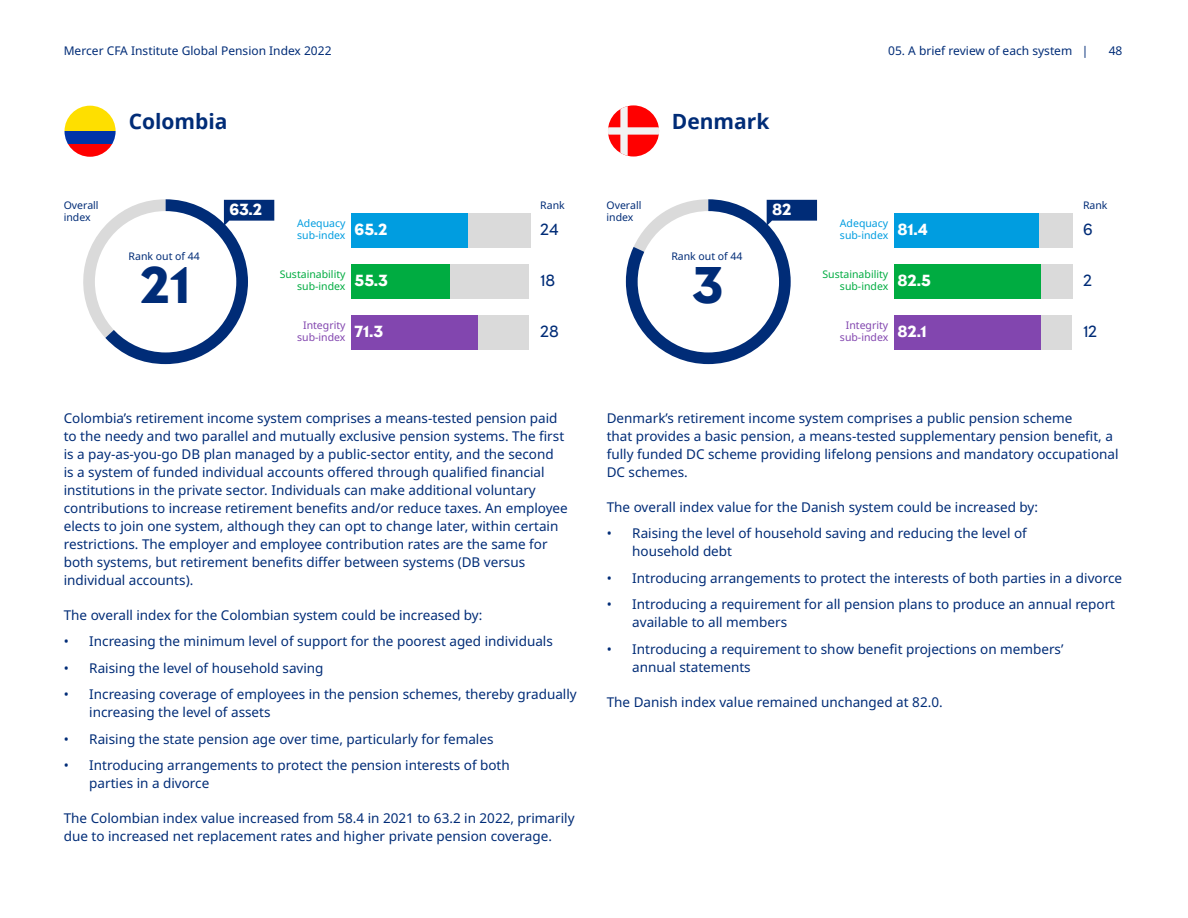
<style>
.page{position:relative;width:1188px;height:918px;background:#fff}
.page>*{position:absolute;margin:0;border:0;box-sizing:border-box;transform-origin:0 0}
.t1{font:700 48px "MMC Display";color:#002c77}
.Body_copy{font:700 21px "Noto Sans";color:#002c77}
.t2{font:700 15px "MMC Display";color:#fff}
.t3{font:15px "MMC Display";color:#002c77}
.Body_copy-2{font:13.5px/18px "Noto Sans";color:#002c77}
.t4{font:12px "Noto Sans";color:#002c77}
.t5{font:10.5px/12px "Noto Sans";color:#002c77}
.t6{font:10.5px/12px "Noto Sans";color:#00ac41;text-align:right}
.t7{font:10.5px/12px "Noto Sans";color:#8246af;text-align:center}
.t8{font:10.5px/12px "Noto Sans";color:#009de0}
</style>
<div class="page">
<svg style="left:608px;top:105px;width:51px;height:52px"></svg>
<svg style="left:65px;top:106px;width:51px;height:25px"></svg>
<div style="left:65px;top:131px;width:51px;height:13px;background:#0035a8"></div>
<svg style="left:68px;top:144px;width:44px;height:13px"></svg>
<div style="left:478px;top:316px;width:51px;height:34px;background:#dadada"></div>
<div style="left:351px;top:316px;width:127px;height:34px;background:#8246af"></div>
<div style="left:450px;top:265px;width:79px;height:34px;background:#dadada"></div>
<div style="left:351px;top:265px;width:99px;height:34px;background:#00ac41"></div>
<div style="left:468px;top:214px;width:62px;height:34px;background:#dadada"></div>
<div style="left:351px;top:214px;width:117px;height:34px;background:#009de0"></div>
<svg style="left:83px;top:199px;width:191px;height:165px"></svg>
<div style="left:1040px;top:316px;width:32px;height:34px;background:#dadada"></div>
<div style="left:894px;top:316px;width:146px;height:34px;background:#8246af"></div>
<div style="left:1041px;top:265px;width:31px;height:34px;background:#dadada"></div>
<div style="left:894px;top:265px;width:147px;height:34px;background:#00ac41"></div>
<div style="left:1039px;top:213px;width:33px;height:35px;background:#dadada"></div>
<div style="left:894px;top:213px;width:145px;height:35px;background:#009de0"></div>
<svg style="left:626px;top:199px;width:191px;height:165px"></svg>
<p class="t4" style="left:64px;top:42px;width:269px">Mercer CFA Institute Global Pension Index 2022</p>
<p class="t4" style="left:1109px;top:42px;width:15px">48</p>
<p class="t4" style="left:888px;top:43px;width:202px">05. A brief review of each system |</p>
<p class="Body_copy" style="left:129px;top:106px;width:100px">Colombia</p>
<p class="t5" style="left:64px;top:200px;width:36px">Overall index</p>
<p class="t5" style="left:540px;top:200px;width:26px">Rank</p>
<p class="t8" style="left:297px;top:218px;width:50px">Adequacy sub-index</p>
<p class="t6" style="left:280px;top:269px;width:67px">Sustainability sub-index</p>
<p class="t7" style="left:297px;top:320px;width:50px">Integrity sub-index</p>
<p class="t2" style="left:229px;top:200px;width:34px">63.2</p>
<p class="t2" style="left:355px;top:220px;width:34px">65.2</p>
<p class="t2" style="left:355px;top:271px;width:35px">55.3</p>
<p class="t2" style="left:355px;top:322px;width:30px">71.3</p>
<p class="t3" style="left:540px;top:220px;width:20px">24</p>
<p class="t3" style="left:540px;top:271px;width:17px">18</p>
<p class="t3" style="left:540px;top:322px;width:20px">28</p>
<p class="t5" style="left:129px;top:251px;width:73px">Rank out of 44</p>
<p class="t1" style="left:140px;top:253px;width:51px">21</p>
<p class="Body_copy-2" style="left:64px;top:409px;width:506px">Colombia’s retirement income system comprises a means-tested pension paid to the needy and two parallel and mutually exclusive pension systems. The first is a pay-as-you-go DB plan managed by a public-sector entity, and the second<br>is a system of funded individual accounts offered through qualified financial institutions in the private sector. Individuals can make additional voluntary contributions to increase retirement benefits and/or reduce taxes. An employee elects to join one system, although they can opt to change later, within certain restrictions. The employer and employee contribution rates are the same for both systems, but retirement benefits differ between systems (DB versus individual accounts).</p>
<p class="Body_copy-2" style="left:64px;top:606px;width:420px">The overall index for the Colombian system could be increased by:</p>
<p class="Body_copy-2" style="left:64px;top:633px;width:491px">• Increasing the minimum level of support for the poorest aged individuals</p>
<p class="Body_copy-2" style="left:64px;top:659px;width:261px">• Raising the level of household saving</p>
<p class="Body_copy-2" style="left:89px;top:686px;width:489px;text-indent:-26px">• Increasing coverage of employees in the pension schemes, thereby gradually increasing the level of assets</p>
<p class="Body_copy-2" style="left:64px;top:730px;width:431px">• Raising the state pension age over time, particularly for females</p>
<p class="Body_copy-2" style="left:89px;top:757px;width:422px;text-indent:-26px">• Introducing arrangements to protect the pension interests of both parties in a divorce</p>
<p class="Body_copy-2" style="left:64px;top:810px;width:512px">The Colombian index value increased from 58.4 in 2021 to 63.2 in 2022, primarily due to increased net replacement rates and higher private pension coverage.</p>
<p class="Body_copy" style="left:672px;top:106px;width:99px">Denmark</p>
<p class="t5" style="left:607px;top:200px;width:36px">Overall index</p>
<p class="t5" style="left:1083px;top:200px;width:26px">Rank</p>
<p class="t8" style="left:840px;top:218px;width:50px">Adequacy sub-index</p>
<p class="t6" style="left:822px;top:269px;width:67px">Sustainability sub-index</p>
<p class="t7" style="left:840px;top:320px;width:50px">Integrity sub-index</p>
<p class="t2" style="left:772px;top:200px;width:21px">82</p>
<p class="t2" style="left:897px;top:220px;width:32px">81.4</p>
<p class="t2" style="left:897px;top:271px;width:35px">82.5</p>
<p class="t2" style="left:897px;top:322px;width:31px">82.1</p>
<p class="t3" style="left:1083px;top:220px;width:11px">6</p>
<p class="t3" style="left:1083px;top:271px;width:10px">2</p>
<p class="t3" style="left:1083px;top:322px;width:16px">12</p>
<p class="t5" style="left:671px;top:251px;width:73px">Rank out of 44</p>
<p class="t1" style="left:692px;top:253px;width:33px">3</p>
<p class="Body_copy-2" style="left:607px;top:409px;width:513px">Denmark’s retirement income system comprises a public pension scheme<br>that provides a basic pension, a means-tested supplementary pension benefit, a fully funded DC scheme providing lifelong pensions and mandatory occupational DC schemes.</p>
<p class="Body_copy-2" style="left:607px;top:498px;width:433px">The overall index value for the Danish system could be increased by:</p>
<p class="Body_copy-2" style="left:632px;top:525px;width:396px;text-indent:-26px">• Raising the level of household saving and reducing the level of household debt</p>
<p class="Body_copy-2" style="left:607px;top:569px;width:517px">• Introducing arrangements to protect the interests of both parties in a divorce</p>
<p class="Body_copy-2" style="left:632px;top:596px;width:484px;text-indent:-26px">• Introducing a requirement for all pension plans to produce an annual report available to all members</p>
<p class="Body_copy-2" style="left:632px;top:640px;width:433px;text-indent:-26px">• Introducing a requirement to show benefit projections on members’ annual statements</p>
<p class="Body_copy-2" style="left:607px;top:693px;width:337px">The Danish index value remained unchanged at 82.0.</p>
</div>
